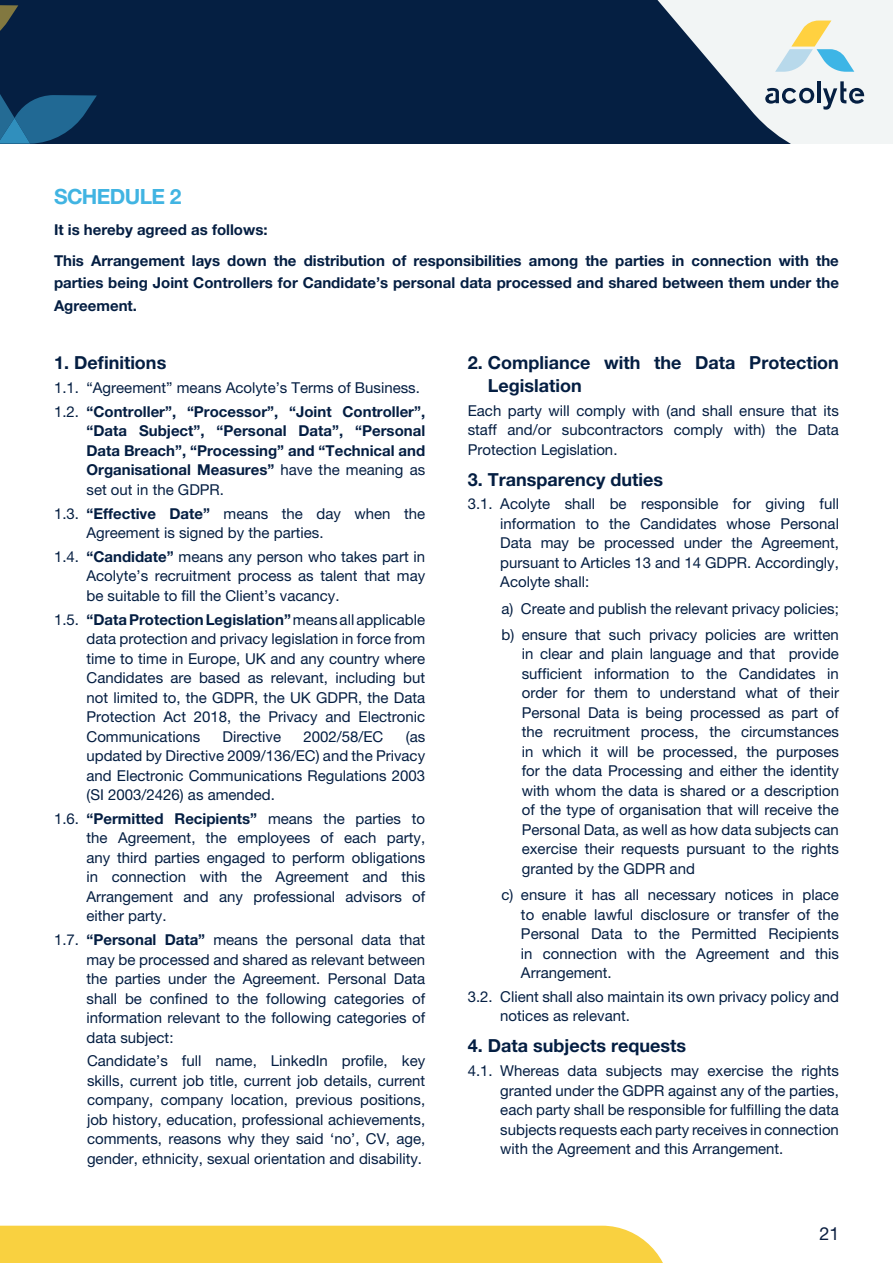
<style>
.page{position:relative;width:893px;height:1263px;background:#fff}
.page>*{position:absolute;margin:0;border:0;box-sizing:border-box;transform-origin:0 0}
.t1{font:21px "Helvetica Neue LT 75 Bd";letter-spacing:-.03em;color:#41b4e2}
.t2{font:18px/22.5px "Helvetica Neue LT 75 Bd";color:#041e42}
.t3{font:18px "Helvetica Neue LT 55 Rm";color:#0a1e40}
.t4{font:15px/19.5px "Helvetica Neue LT 55 Rm";color:#041e42;text-align:justify}
.t5{font:15px/19.5px "Helvetica Neue LT 75 Bd";color:#041e42}
.s1{font-family:"Helvetica Neue LT 55 Rm"}
.s2{font-family:"Helvetica Neue LT 75 Bd"}
</style>
<div class="page">
<div style="left:0;top:1226px;width:663px;height:37px;background:#f9d140"></div>
<div style="left:0;top:0;width:893px;height:144px;background:#051f42"></div>
<svg style="left:0;top:94px;width:97px;height:50px"></svg>
<svg style="left:0;top:5px;width:18px;height:26px"></svg>
<svg style="left:657px;top:0;width:236px;height:144px"></svg>
<h1 class="t1" style="left:54px;top:183px;width:129px">SCHEDULE 2</h1>
<p class="t5" style="left:54px;top:213px;width:786px;line-height:31px">It is hereby agreed as follows:<br>This Arrangement lays down the distribution of responsibilities among the parties in connection with the</p>
<p class="t5" style="left:54px;top:271px;width:786px;line-height:22.5px">parties being Joint Controllers for Candidate’s personal data processed and shared between them under the<br>Agreement.</p>
<p class="t2" style="left:54px;top:351px;width:114px">1. Definitions</p>
<p class="t4" style="left:54px;top:378px;width:367px">1.1. “Agreement” means Acolyte’s Terms of Business.</p>
<p class="t5" style="left:87px;top:401px;width:340px;text-align:justify;text-indent:-33px"><span class="s1">1.2.</span> “Controller”, “Processor”, “Joint Controller”, “Data Subject”, “Personal Data”, “Personal Data Breach”, “Processing” and “Technical and Organisational Measures” <span class="s1">have the meaning as</span></p>
<p class="t4" style="left:54px;top:477px;width:373px;line-height:23.7px;text-indent:33px">set out in the GDPR.<br>1.3. <span class="s2">“Effective Date”</span> means the day when the</p>
<p class="t4" style="left:54px;top:520px;width:373px;line-height:23.7px;text-indent:33px">Agreement is signed by the parties.<br>1.4. <span class="s2">“Candidate”</span> means any person who takes part in</p>
<p class="t4" style="left:87px;top:566px;width:340px">Acolyte’s recruitment process as talent that may be suitable to fill the Client’s vacancy.</p>
<p class="t5" style="left:54px;top:609px;width:373px"><span class="s1">1.5.</span> “Data Protection Legislation” <span class="s1">means all applicable</span></p>
<p class="t4" style="left:87px;top:629px;width:340px">data protection and privacy legislation in force from time to time in Europe, UK and any country where Candidates are based as relevant, including but not limited to, the GDPR, the UK GDPR, the Data Protection Act 2018, the Privacy and Electronic Communications</p>
<p class="t4" style="left:87px;top:726px;width:340px;text-indent:319px">(as updated by Directive 2009/136/EC) and the Privacy and Electronic Communications Regulations 2003 (SI 2003/2426) as amended.</p>
<p class="t4" style="left:87px;top:808px;width:340px;text-indent:-33px">1.6. <span class="s2">“Permitted Recipients”</span> means the parties to the Agreement, the employees of each party, any third parties engaged to perform obligations in connection with the Agreement and this Arrangement and any professional advisors of either party.</p>
<p class="t4" style="left:87px;top:930px;width:340px;text-indent:-33px">1.7. <span class="s2">“Personal Data”</span> means the personal data that may be processed and shared as relevant between the parties under the Agreement. Personal Data shall be confined to the following categories of information relevant to the following categories of data subject:</p>
<p class="t4" style="left:87px;top:1051px;width:340px">Candidate’s full name, LinkedIn profile, key skills, current job title, current job details, current company, company location, previous positions, job history, education, professional achievements, comments, reasons why they said ‘no’, CV, age, gender, ethnicity, sexual orientation and disability.</p>
<p class="t4" style="left:222px;top:726px;width:60px">Directive</p>
<p class="t4" style="left:303px;top:726px;width:82px">2002/58/EC</p>
<p class="t2" style="left:488px;top:351px;width:353px;text-indent:-20px">2. Compliance with the Data Protection<br>Legislation</p>
<p class="t4" style="left:468px;top:400px;width:373px">Each party will comply with (and shall ensure that its staff and/or subcontractors comply with) the Data Protection Legislation.</p>
<p class="t2" style="left:468px;top:467px;width:197px">3. Transparency duties</p>
<p class="t4" style="left:500px;top:494px;width:340px;text-indent:-33px">3.1. Acolyte shall be responsible for giving full information to the Candidates whose Personal Data may be processed under the Agreement, pursuant to Articles 13 and 14 GDPR. Accordingly, Acolyte shall:</p>
<p class="t4" style="left:501px;top:595px;width:339px;line-height:26.2px">a) Create and publish the relevant privacy policies; b) ensure that such privacy policies are written</p>
<p class="t4" style="left:522px;top:644px;width:319px">in clear and plain language and that provide sufficient information to the Candidates in order for them to understand what of their Personal Data is being processed as part of the recruitment process, the circumstances in which it will be processed, the purposes for the data Processing and either the identity with whom the data is shared or a description of the type of organisation that will receive the Personal Data, as well as how data subjects can exercise their requests pursuant to the rights granted by the GDPR and</p>
<p class="t4" style="left:521px;top:885px;width:320px;text-indent:-19px">c) ensure it has all necessary notices in place to enable lawful disclosure or transfer of the Personal Data to the Permitted Recipients in connection with the Agreement and this Arrangement.</p>
<p class="t4" style="left:500px;top:986px;width:340px;text-indent:-33px">3.2. Client shall also maintain its own privacy policy and notices as relevant.</p>
<p class="t2" style="left:468px;top:1034px;width:220px">4. Data subjects requests</p>
<p class="t4" style="left:500px;top:1061px;width:340px;text-indent:-33px">4.1. Whereas data subjects may exercise the rights granted under the GDPR against any of the parties, each party shall be responsible for fulfilling the data subjects requests each party receives in connection with the Agreement and this Arrangement.</p>
<p class="t3" style="left:820px;top:1222px;width:22px">21</p>
</div>
